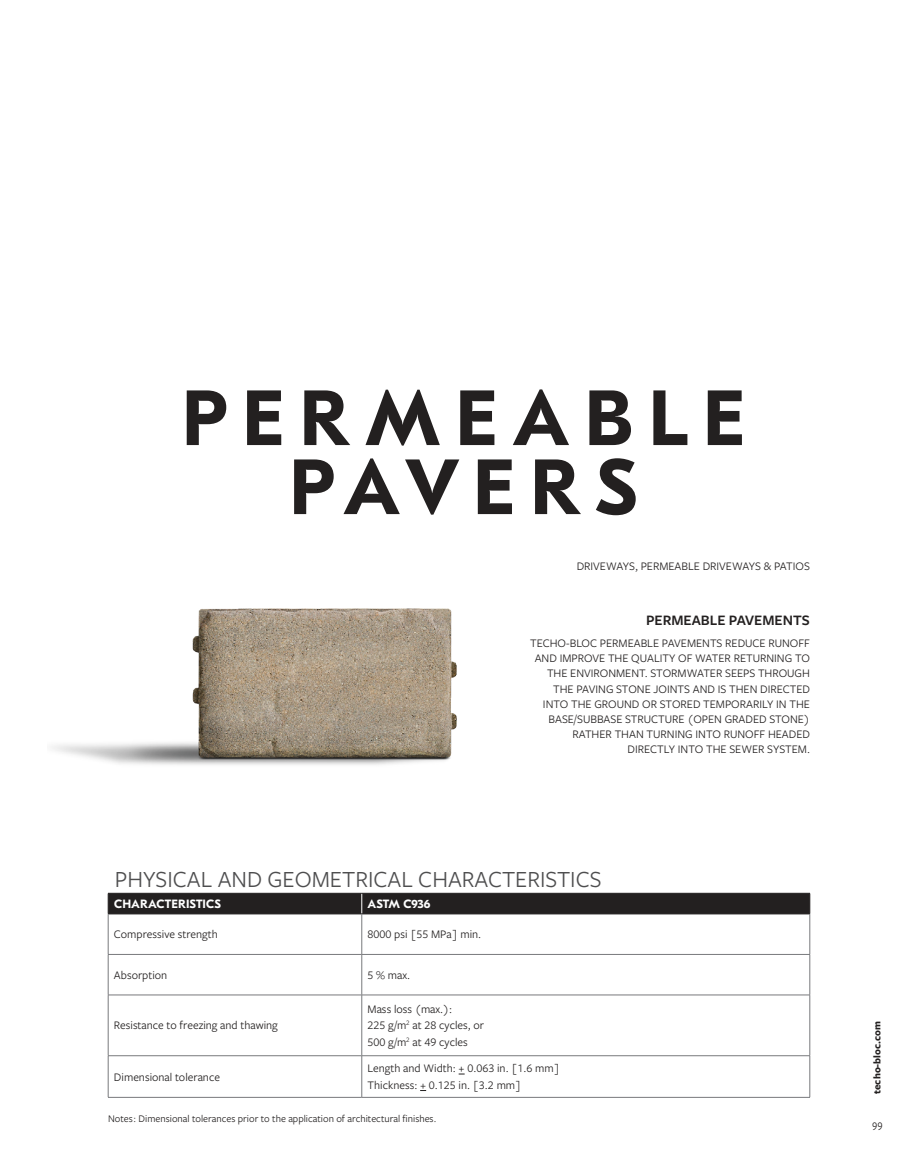
<style>
.page{position:relative;width:918px;height:1175px;background:#fff}
.page>*{position:absolute;margin:0;border:0;box-sizing:border-box;transform-origin:0 0}
.chapter{font:700 78px/69px "GT Eesti Text";letter-spacing:.19em;color:#232020;text-align:center}
.Titre_tableau{font:24px "Freight Sans Pro";color:#4e4e4f}
.t1{font:600 15px "Freight Sans Pro";color:#232020}
.t2{font:12px/15.1px "Freight Sans Pro";color:#232020;text-align:right}
.t3{font:700 12px "GT Eesti Text";letter-spacing:.01em;color:#fff}
.t4{font:12px "Freight Sans Cnd Pro";color:#232020}
.t5{font:10.5px "Freight Sans Pro";color:#232020}
.t6{font:700 10.5px "Freight Sans Pro";color:#232020}
</style>
<div class="page">
<img style="left:52px;top:609px;width:405px;height:156px">
<hr style="left:362px;top:954px;width:1px;height:40px;background:#78797c">
<hr style="left:108px;top:954px;width:254px;height:1px;background:#78797c">
<hr style="left:362px;top:1055px;width:1px;height:42px;background:#78797c">
<hr style="left:108px;top:994px;width:254px;height:1px;background:#78797c">
<hr style="left:362px;top:994px;width:448px;height:1px;background:#78797c">
<hr style="left:362px;top:995px;width:1px;height:60px;background:#78797c">
<hr style="left:362px;top:914px;width:1px;height:40px;background:#78797c">
<hr style="left:362px;top:954px;width:448px;height:1px;background:#78797c">
<hr style="left:108px;top:1055px;width:254px;height:1px;background:#78797c">
<hr style="left:362px;top:1055px;width:448px;height:1px;background:#78797c">
<div style="left:108px;top:893px;width:703px;height:21px;background:#232020"></div>
<hr style="left:108px;top:914px;width:1px;height:40px;background:#78797c">
<hr style="left:810px;top:914px;width:1px;height:40px;background:#78797c">
<hr style="left:108px;top:954px;width:1px;height:40px;background:#78797c">
<hr style="left:810px;top:954px;width:1px;height:40px;background:#78797c">
<hr style="left:108px;top:995px;width:1px;height:60px;background:#78797c">
<hr style="left:810px;top:995px;width:1px;height:60px;background:#78797c">
<hr style="left:108px;top:1055px;width:1px;height:42px;background:#78797c">
<hr style="left:810px;top:1055px;width:1px;height:42px;background:#78797c">
<hr style="left:108px;top:1097px;width:254px;height:1px;background:#78797c">
<hr style="left:362px;top:1097px;width:448px;height:1px;background:#78797c">
<p class="chapter" style="left:182px;top:385px;width:565px">PERMEABLE<br>PAVERS</p>
<p class="t2" style="left:577px;top:557px;width:235px">DRIVEWAYS, PERMEABLE DRIVEWAYS &amp; PATIOS</p>
<p class="t1" style="left:646px;top:610px;width:165px">PERMEABLE PAVEMENTS</p>
<p class="t2" style="left:530px;top:635px;width:281px">TECHO-BLOC PERMEABLE PAVEMENTS REDUCE RUNOFF AND IMPROVE THE QUALITY OF WATER RETURNING TO THE ENVIRONMENT. STORMWATER SEEPS THROUGH THE PAVING STONE JOINTS AND IS THEN DIRECTED INTO THE GROUND OR STORED TEMPORARILY IN THE BASE/SUBBASE STRUCTURE (OPEN GRADED STONE)<br>RATHER THAN TURNING INTO RUNOFF HEADED DIRECTLY INTO THE SEWER SYSTEM.</p>
<p class="Titre_tableau" style="left:115px;top:863px;width:488px">PHYSICAL AND GEOMETRICAL CHARACTERISTICS</p>
<p class="t3" style="left:114px;top:897px;width:108px">CHARACTERISTICS</p>
<p class="t3" style="left:368px;top:897px;width:64px">ASTM C936</p>
<p class="t2" style="left:114px;top:926px;width:105px">Compressive strength</p>
<p class="t2" style="left:368px;top:926px;width:115px">8000 psi [55 MPa] min.</p>
<p class="t2" style="left:114px;top:966px;width:55px">Absorption</p>
<p class="t2" style="left:368px;top:966px;width:44px">5 % max.</p>
<p class="t2" style="left:114px;top:1017px;width:165px">Resistance to freezing and thawing</p>
<p class="t2" style="left:368px;top:1001px;width:86px">Mass loss (max.):</p>
<p class="t2" style="left:368px;top:1017px;width:118px">225 g/m<sup>2</sup> at 28 cycles, or</p>
<p class="t2" style="left:368px;top:1034px;width:102px">500 g/m<sup>2</sup> at 49 cycles</p>
<p class="t2" style="left:368px;top:1060px;width:194px">Length and Width: + 0.063 in. [1.6 mm]</p>
<p class="t2" style="left:368px;top:1076px;width:155px">Thickness: + 0.125 in. [3.2 mm]</p>
<p class="t5" style="left:108px;top:1111px;width:330px">Notes : Dimensional tolerances prior to the application of architectural finishes.</p>
<p class="t2" style="left:114px;top:1068px;width:108px">Dimensional tolerance</p>
<p class="t6" style="left:870px;top:1093px;width:74px;rotate:-90deg">techo-bloc.com</p>
<p class="t4" style="left:872px;top:1118px;width:12px">99</p>
</div>
